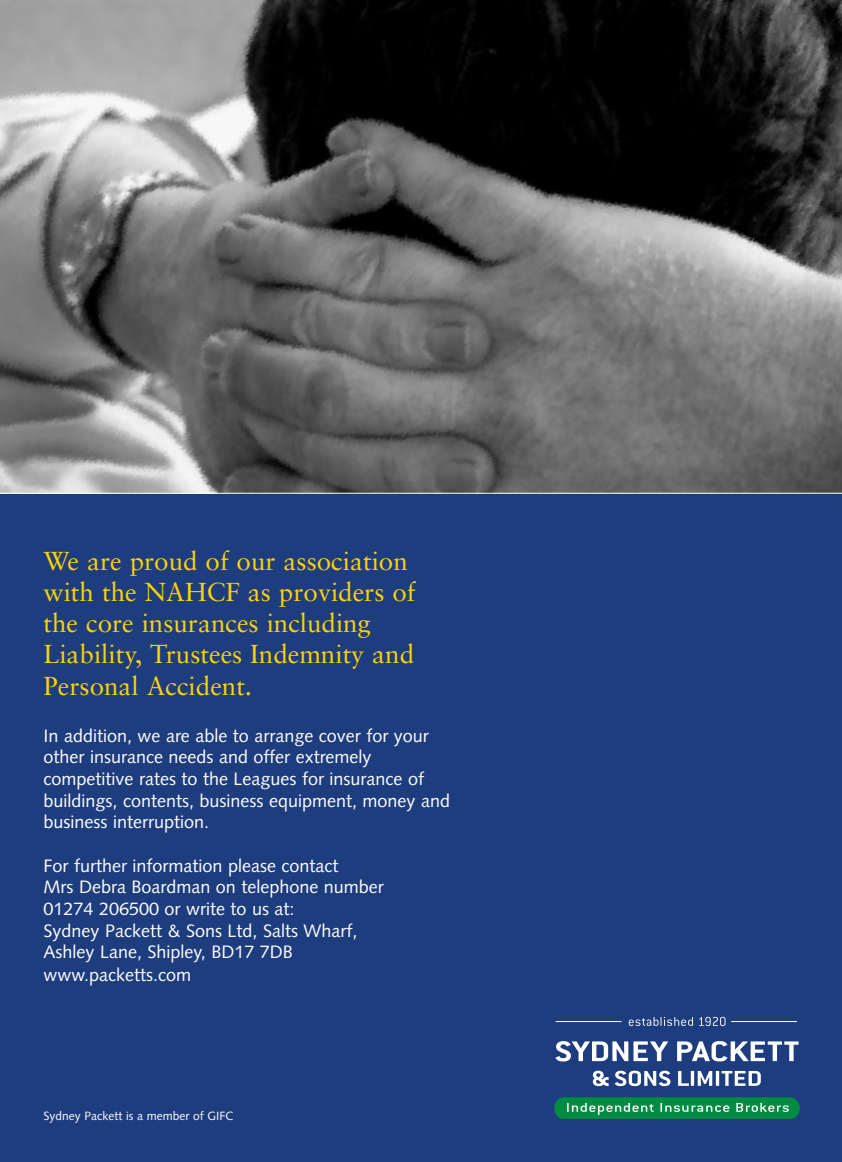
<style>
.page{position:relative;width:842px;height:1162px;background:#fff}
.page>*{position:absolute;margin:0;border:0;box-sizing:border-box;transform-origin:0 0}
.t1{font:26px/31.3px "Sabon";color:#fed304}
.t2{font:18px/21.9px "Syntax";color:#fff}
.t3{font:12px "Syntax";color:#fff}
</style>
<div class="page">
<div style="left:0;top:1px;width:842px;height:1161px;background:#1e3d7e"></div>
<svg style="left:593px;top:1071px;width:16px;height:15px"></svg>
<svg style="left:615px;top:1071px;width:55px;height:15px"></svg>
<svg style="left:678px;top:1071px;width:11px;height:15px"></svg>
<hr style="left:691px;top:1071px;width:3px;height:15px;background:#fff">
<svg style="left:698px;top:1071px;width:14px;height:15px"></svg>
<hr style="left:716px;top:1071px;width:3px;height:15px;background:#fff">
<svg style="left:721px;top:1071px;width:40px;height:15px"></svg>
<svg style="left:629px;top:1017px;width:64px;height:9px"></svg>
<svg style="left:699px;top:1017px;width:26px;height:9px"></svg>
<svg style="left:555px;top:1041px;width:113px;height:20px"></svg>
<svg style="left:677px;top:1041px;width:121px;height:20px"></svg>
<div style="left:555px;top:1098px;width:244px;height:21px;background:#008b43;border-radius:10px"></div>
<div style="left:555px;top:1098px;width:244px;height:21px;border:1px solid #008b43;border-radius:10px"></div>
<svg style="left:567px;top:1103px;width:86px;height:12px"></svg>
<svg style="left:660px;top:1103px;width:69px;height:9px"></svg>
<svg style="left:736px;top:1103px;width:53px;height:9px"></svg>
<img style="left:0;top:0;width:842px;height:493px">
<hr style="left:0;top:493px;width:842px;height:1px;background:#fff">
<h1 class="t1" style="left:44px;top:547px;width:373px">We are proud of our association with the NAHCF as providers of the core insurances including<br>Liability, Trustees Indemnity and<br>Personal Accident.</h1>
<p class="t2" style="left:44px;top:727px;width:408px;line-height:21.6px">In addition, we are able to arrange cover for your other insurance needs and offer extremely competitive rates to the Leagues for insurance of buildings, contents, business equipment, money and business interruption.</p>
<p class="t2" style="left:44px;top:856px;width:342px">For further information please contact<br>Mrs Debra Boardman on telephone number<br>01274 206500 or write to us at:<br>Sydney Packett &amp; Sons Ltd, Salts Wharf,<br>Ashley Lane, Shipley, BD17 7DB www.packetts.com</p>
<p class="t3" style="left:44px;top:1111px;width:192px">Sydney Packett is a member of GIFC</p>
</div>
